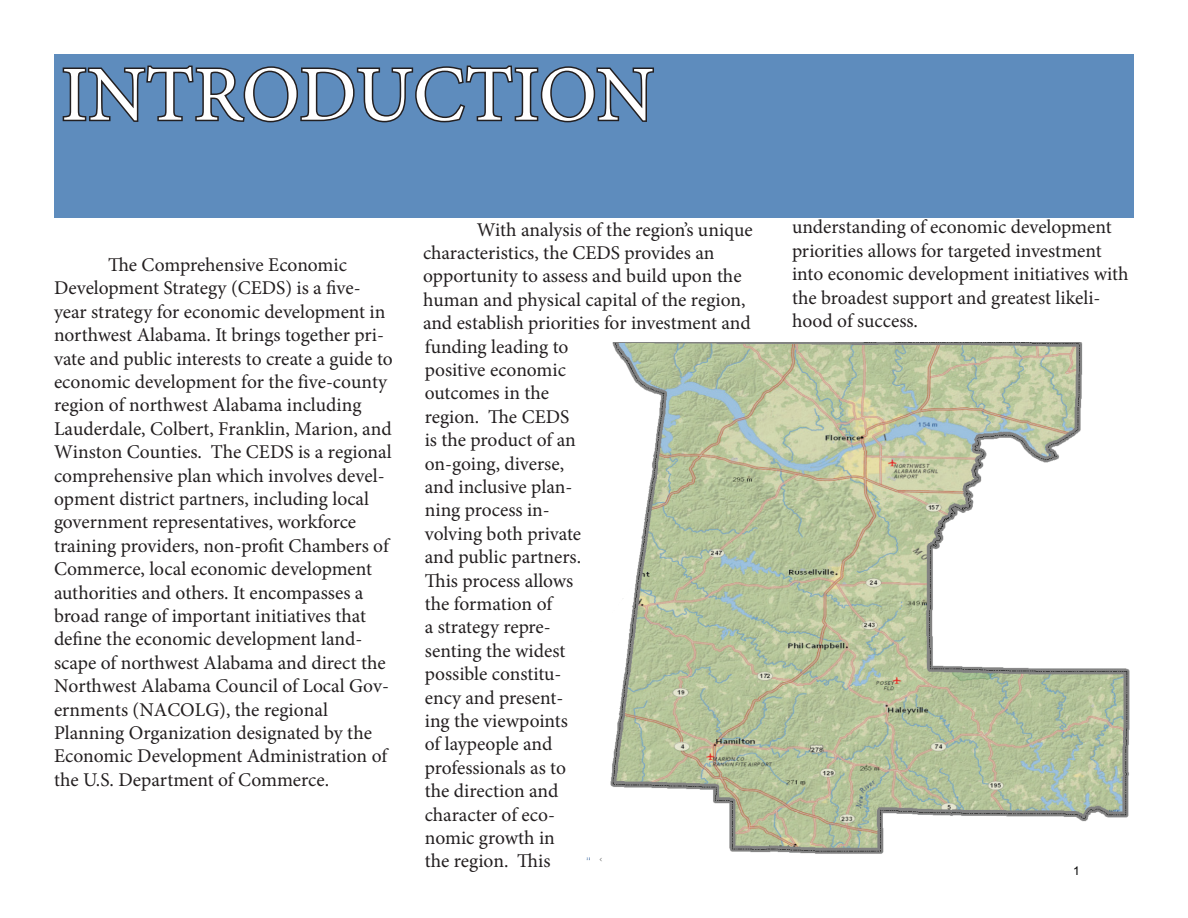
<style>
.page{position:relative;width:1188px;height:918px;background:#fff}
.page>*{position:absolute;margin:0;border:0;box-sizing:border-box;transform-origin:0 0}
.t1{font:78px "Minion Pro";color:#fff}
.t2{font:19.5px/23.4px "Minion Pro";color:#231f20}
.t3{font:12px "Arial";color:#000}
</style>
<div class="page">
<div style="left:54px;top:54px;width:1080px;height:163px;background:#5e8cbd"></div>
<svg style="left:62px;top:65px;width:592px;height:58px"></svg>
<img style="left:586px;top:342px;width:544px;height:520px">
<h1 class="t1" style="left:61px;top:43px;width:595px">INTRODUCTION</h1>
<p class="t2" style="left:54px;top:253px;width:340px;text-indent:54px">The Comprehensive Economic Development Strategy (CEDS) is a five&shy;year strategy for economic development in northwest Alabama. It brings together pri&shy;vate and public interests to create a guide to economic development for the five-county region of northwest Alabama including Lauderdale, Colbert, Franklin, Marion, and Winston Counties. The CEDS is a regional comprehensive plan which involves devel&shy;opment district partners, including local government representatives, workforce training providers, non-profit Chambers of Commerce, local economic development authorities and others. It encompasses a broad range of important initiatives that define the economic development land&shy;scape of northwest Alabama and direct the Northwest Alabama Council of Local Gov&shy;ernments (NACOLG), the regional Planning Organization designated by the Economic Development Administration of the U.S. Department of Commerce.</p>
<p class="t2" style="left:423px;top:218px;width:331px;text-indent:54px">With analysis of the region’s unique characteristics, the CEDS provides an opportunity to assess and build upon the human and physical capital of the region, and establish priorities for investment and funding leading to<br>positive economic<br>outcomes in the<br>region. The CEDS<br>is the product of an<br>on-going, diverse,<br>and inclusive plan-<br>ning process in-<br>volving both private<br>and public partners.<br>This process allows<br>the formation of<br>a strategy repre-<br>senting the widest<br>possible constitu-<br>ency and present-<br>ing the viewpoints<br>of laypeople and<br>professionals as to<br>the direction and<br>character of eco-<br>nomic growth in<br>the region. This</p>
<p class="t2" style="left:792px;top:216px;width:338px">understanding of economic development priorities allows for targeted investment into economic development initiatives with the broadest support and greatest likeli&shy;hood of success.</p>
<p class="t3" style="left:1073px;top:862px;width:8px">1</p>
</div>
